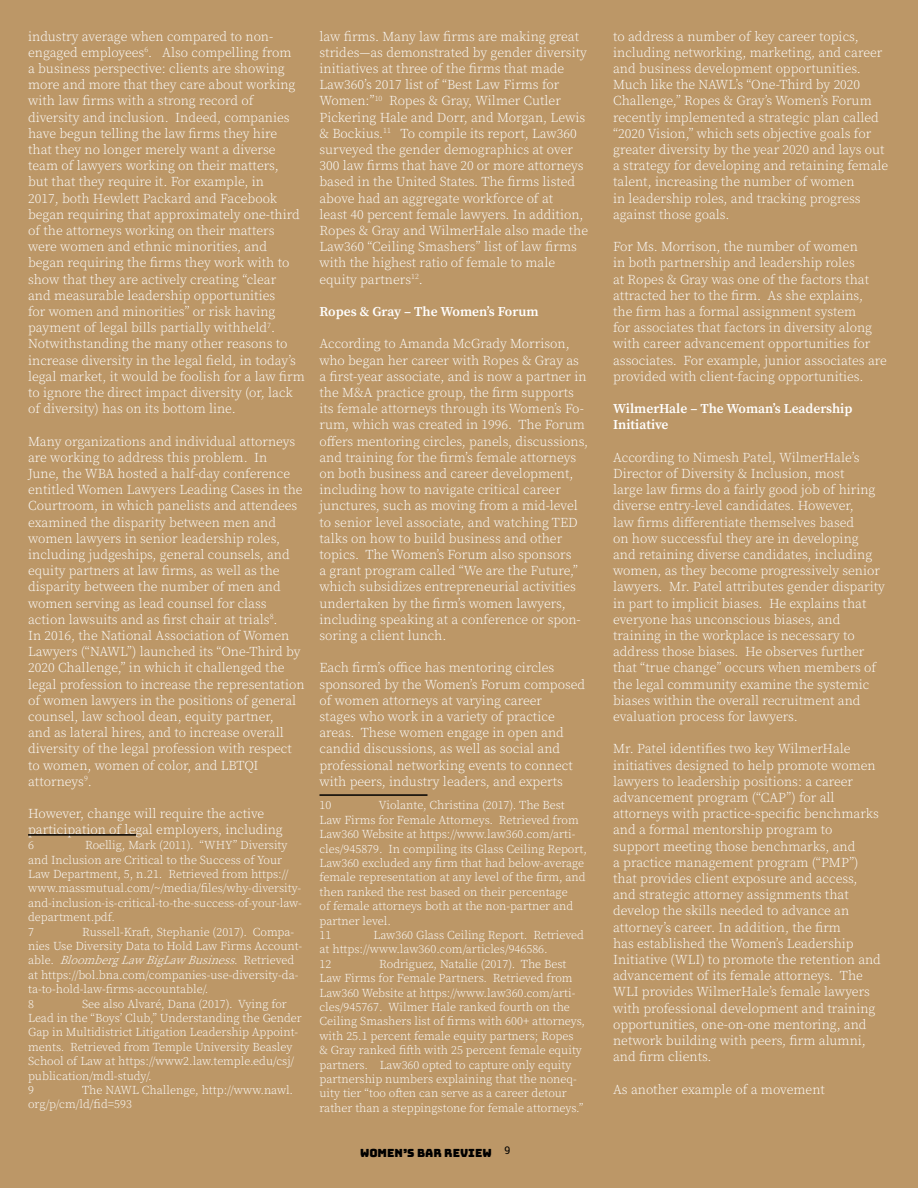
<style>
.page{position:relative;width:918px;height:1188px;background:#bc9767}
.page>*{position:absolute;margin:0;border:0;box-sizing:border-box;transform-origin:0 0}
.t1{font:300 13.5px/16.2px "Source Serif Pro";color:#fff}
.t2{font:600 13.5px/16.2px "Source Serif Pro";color:#fff}
.t3{font:300 12px/14.4px "Source Serif Pro";color:#fff}
.t4{font:11.25px "Bungee";color:#000}
.s1{font-style:italic}
</style>
<div class="page">
<hr style="left:28px;top:834px;width:108px;height:2px;background:#000">
<hr style="left:320px;top:794px;width:108px;height:2px;background:#000">
<p class="t1" style="left:28px;top:28px;width:278px">industry average when compared to non&shy;engaged employees<sup>6</sup>. Also compelling from<br>a business perspective: clients are showing more and more that they care about working with law firms with a strong record of diversity and inclusion. Indeed, companies have begun telling the law firms they hire<br>that they no longer merely want a diverse team of lawyers working on their matters,<br>but that they require it. For example, in<br>2017, both Hewlett Packard and Facebook began requiring that approximately one-third of the attorneys working on their matters were women and ethnic minorities, and began requiring the firms they work with to show that they are actively creating “clear<br>and measurable leadership opportunities<br>for women and minorities” or risk having payment of legal bills partially withheld<sup>7</sup>.<br>Notwithstanding the many other reasons to increase diversity in the legal field, in today’s legal market, it would be foolish for a law firm to ignore the direct impact diversity (or, lack of diversity) has on its bottom line.</p>
<p class="t1" style="left:28px;top:433px;width:278px">Many organizations and individual attorneys are working to address this problem. In<br>June, the WBA hosted a half-day conference entitled Women Lawyers Leading Cases in the Courtroom, in which panelists and attendees examined the disparity between men and women lawyers in senior leadership roles, including judgeships, general counsels, and equity partners at law firms, as well as the disparity between the number of men and women serving as lead counsel for class action lawsuits and as first chair at trials<sup>8</sup>.<br>In 2016, the National Association of Women Lawyers (“NAWL”) launched its “One-Third by 2020 Challenge,” in which it challenged the legal profession to increase the representation of women lawyers in the positions of general counsel, law school dean, equity partner,<br>and as lateral hires, and to increase overall diversity of the legal profession with respect to women, women of color, and LBTQI attorneys<sup>9</sup>.</p>
<p class="t1" style="left:28px;top:806px;width:256px">However, change will require the active participation of legal employers, including</p>
<p class="t3" style="left:28px;top:838px;width:7px">6</p>
<p class="t3" style="left:28px;top:838px;width:275px;text-indent:57px">Roellig, Mark (2011). “WHY” Diversity and Inclusion are Critical to the Success of Your Law Department, 5, n.21. Retrieved from https:// www.massmutual.com/~/media/files/why-diversity&shy;and-inclusion-is-critical-to-the-success-of-your-law&shy;department.pdf.<br>7</p>
<p class="t3" style="left:28px;top:925px;width:276px;text-indent:54px">Russell-Kraft, Stephanie (2017). Compa&shy;nies Use Diversity Data to Hold Law Firms Account&shy;a b l e . <span class="s1">BloombergLawBigLawBusiness</span>. R e t r i e v e d at https://bol.bna.com/companies-use-diversity-da&shy;ta-to-hold-law-firms-accountable/.<br>8</p>
<p class="t3" style="left:28px;top:997px;width:275px;text-indent:54px">See also Alvaré, Dana (2017). Vying for Lead in the “Boys’ Club,” Understanding the Gender Gap in Multidistrict Litigation Leadership Appoint&shy;ments. Retrieved from Temple University Beasley School of Law at https://www2.law.temple.edu/csj/ publication/mdl-study/.<br>9</p>
<p class="t3" style="left:28px;top:1083px;width:267px;text-indent:54px">The NAWL Challenge, http://www.nawl. org/p/cm/ld/fid=593</p>
<p class="t1" style="left:319px;top:28px;width:270px">law firms. Many law firms are making great strides—as demonstrated by gender diversity initiatives at three of the firms that made Law360’s 2017 list of “Best Law Firms for Women:”<sup>10</sup> Ropes &amp; Gray, Wilmer Cutler Pickering Hale and Dorr, and Morgan, Lewis &amp; Bockius.<sup>11</sup> To compile its report, Law360 surveyed the gender demographics at over 300 law firms that have 20 or more attorneys based in the United States. The firms listed above had an aggregate workforce of at<br>least 40 percent female lawyers. In addition, Ropes &amp; Gray and WilmerHale also made the Law360 “Ceiling Smashers” list of law firms with the highest ratio of female to male equity partners<sup>12</sup>.</p>
<p class="t2" style="left:319px;top:303px;width:221px">Ropes &amp; Gray – The Women’s Forum</p>
<p class="t1" style="left:319px;top:336px;width:270px">According to Amanda McGrady Morrison, who began her career with Ropes &amp; Gray as a first-year associate, and is now a partner in the M&amp;A practice group, the firm supports its female attorneys through its Women’s Fo&shy;rum, which was created in 1996. The Forum offers mentoring circles, panels, discussions, and training for the firm’s female attorneys on both business and career development, including how to navigate critical career junctures, such as moving from a mid-level to senior level associate, and watching TED talks on how to build business and other topics. The Women’s Forum also sponsors<br>a grant program called “We are the Future,” which subsidizes entrepreneurial activities undertaken by the firm’s women lawyers, including speaking at a conference or spon&shy;soring a client lunch.</p>
<p class="t1" style="left:319px;top:660px;width:267px">Each firm’s office has mentoring circles sponsored by the Women’s Forum composed of women attorneys at varying career<br>stages who work in a variety of practice areas. These women engage in open and candid discussions, as well as social and professional networking events to connect with peers, industry leaders, and experts</p>
<p class="t3" style="left:320px;top:798px;width:13px">10</p>
<p class="t3" style="left:320px;top:798px;width:269px;text-indent:59px">Violante, Christina (2017). The Best Law Firms for Female Attorneys. Retrieved from Law360 Website at https://www.law360.com/arti&shy;cles/945879. In compiling its Glass Ceiling Report, Law360 excluded any firm that had below-average female representation at any level of the firm, and then ranked the rest based on their percentage<br>of female attorneys both at the non-partner and partner level.<br>11</p>
<p class="t3" style="left:320px;top:928px;width:266px;text-indent:54px">Law360 Glass Ceiling Report. Retrieved at https://www.law360.com/articles/946586.<br>12</p>
<p class="t3" style="left:320px;top:957px;width:267px;text-indent:60px">Rodriguez, Natalie (2017). The Best Law Firms for Female Partners. Retrieved from Law360 Website at https://www.law360.com/arti&shy;cles/945767. Wilmer Hale ranked fourth on the Ceiling Smashers list of firms with 600+ attorneys, with 25.1 percent female equity partners; Ropes<br>&amp; Gray ranked fifth with 25 percent female equity partners. Law360 opted to capture only equity partnership numbers explaining that the noneq&shy;uity tier “too often can serve as a career detour rather than a steppingstone for female attorneys.”</p>
<p class="t4" style="left:360px;top:1146px;width:152px">WOMEN’S BAR REVIEW <sup>9</sup></p>
<p class="t1" style="left:613px;top:28px;width:277px">to address a number of key career topics, including networking, marketing, and career and business development opportunities.<br>Much like the NAWL’s “One-Third by 2020<br>Challenge,” Ropes &amp; Gray’s Women’s Forum recently implemented a strategic plan called “2020 Vision,” which sets objective goals for greater diversity by the year 2020 and lays out a strategy for developing and retaining female talent, increasing the number of women<br>in leadership roles, and tracking progress against those goals.</p>
<p class="t1" style="left:613px;top:239px;width:275px">For Ms. Morrison, the number of women<br>in both partnership and leadership roles<br>at Ropes &amp; Gray was one of the factors that attracted her to the firm. As she explains,<br>the firm has a formal assignment system<br>for associates that factors in diversity along with career advancement opportunities for associates. For example, junior associates are provided with client-facing opportunities.</p>
<p class="t2" style="left:613px;top:400px;width:241px">WilmerHale – The Woman’s Leadership<br>Initiative</p>
<p class="t1" style="left:613px;top:449px;width:273px">According to Nimesh Patel, WilmerHale’s Director of Diversity &amp; Inclusion, most<br>large law firms do a fairly good job of hiring diverse entry-level candidates. However,<br>law firms differentiate themselves based<br>on how successful they are in developing<br>and retaining diverse candidates, including women, as they become progressively senior lawyers. Mr. Patel attributes gender disparity in part to implicit biases. He explains that everyone has unconscious biases, and training in the workplace is necessary to address those biases. He observes further that “true change” occurs when members of the legal community examine the systemic biases within the overall recruitment and evaluation process for lawyers.</p>
<p class="t1" style="left:613px;top:741px;width:269px">Mr. Patel identifies two key WilmerHale initiatives designed to help promote women lawyers to leadership positions: a career advancement program (“CAP”) for all attorneys with practice-specific benchmarks and a formal mentorship program to support meeting those benchmarks, and<br>a practice management program (“PMP”) that provides client exposure and access, and strategic attorney assignments that develop the skills needed to advance an attorney’s career. In addition, the firm<br>has established the Women’s Leadership Initiative (WLI) to promote the retention and advancement of its female attorneys. The WLI provides WilmerHale’s female lawyers with professional development and training opportunities, one-on-one mentoring, and network building with peers, firm alumni, and firm clients.</p>
<p class="t1" style="left:613px;top:1081px;width:213px">As another example of a movement</p>
</div>
